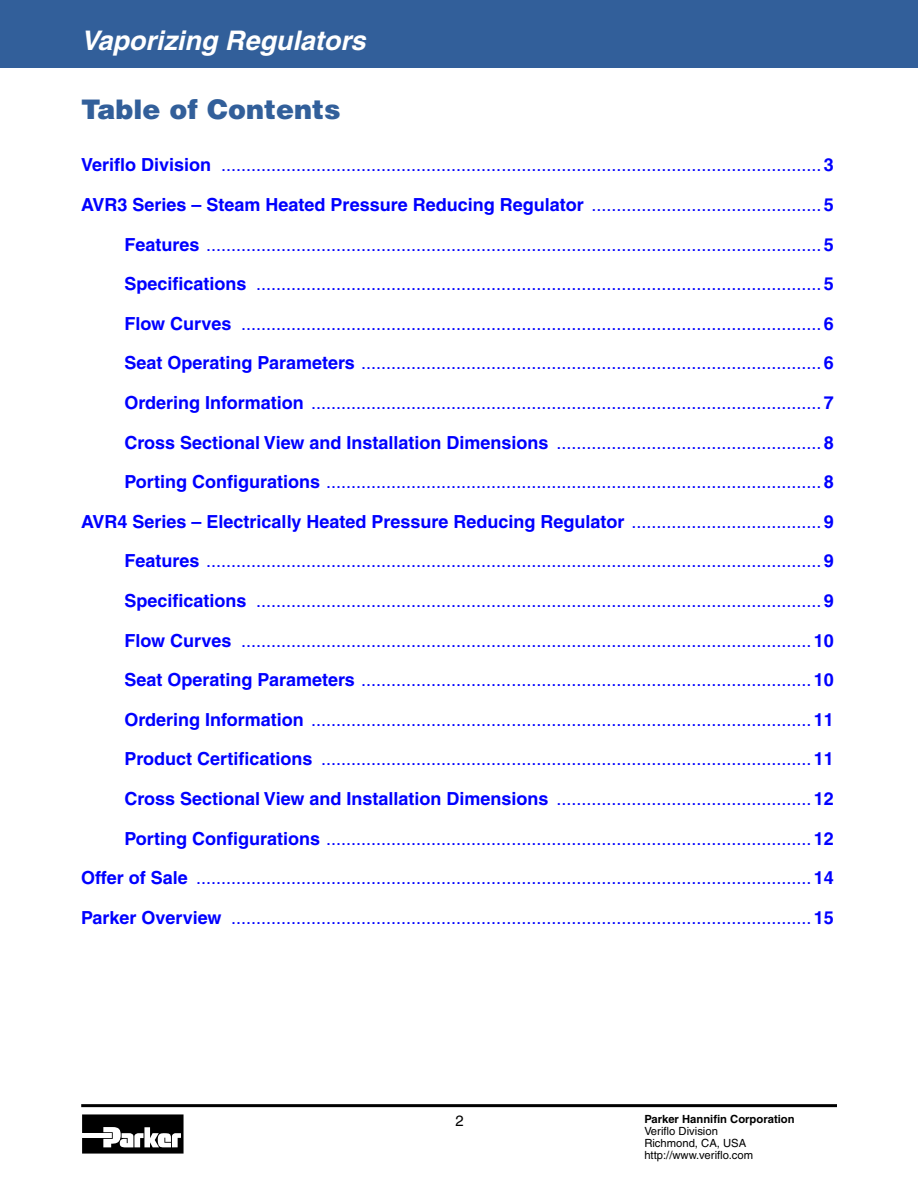
<style>
.page{position:relative;width:918px;height:1188px;background:#fff}
.page>*{position:absolute;margin:0;border:0;box-sizing:border-box;transform-origin:0 0}
.t1{font:italic 700 27px "Helvetica";color:#fff}
.t2{font:900 27px "Helvetica";color:#325f9a}
.t3{font:18px/39.6px "Helvetica";color:#00f;text-align:right}
.t4{font:15px "Helvetica";color:#000}
.t5{font:11.25px/12px "Helvetica";color:#000}
.t6{font:700 11.25px "Helvetica";color:#000}
.s1{font-weight:700}
</style>
<div class="page">
<div style="left:0;top:0;width:918px;height:68px;background:#325f9a"></div>
<hr style="left:81px;top:1104px;width:756px;height:3px;background:#000">
<svg style="left:82px;top:1114px;width:102px;height:40px"></svg>
<h1 class="t1" style="left:81px;top:24px;width:286px">Vaporizing Regulators</h1>
<h1 class="t2" style="left:81px;top:92px;width:261px">Table of Contents</h1>
<p class="t3" style="left:81px;top:145px;width:754px"><span class="s1">Veriflo Division</span> ........................................................................................................................<span class="s1">3</span></p>
<p class="t3" style="left:81px;top:185px;width:754px"><span class="s1">AVR3 Series – Steam Heated Pressure Reducing Regulator</span> ..............................................<span class="s1">5<br>Features</span> ...........................................................................................................................<span class="s1">5</span></p>
<p class="t3" style="left:125px;top:264px;width:711px;text-align:left"><span class="s1">Specifications</span> .................................................................................................................<span class="s1">5<br>Flow Curves</span> ....................................................................................................................<span class="s1">6</span></p>
<p class="t3" style="left:125px;top:343px;width:711px"><span class="s1">Seat Operating Parameters</span> ............................................................................................<span class="s1">6</span></p>
<p class="t3" style="left:81px;top:383px;width:754px"><span class="s1">Ordering Information</span> ......................................................................................................<span class="s1">7<br>Cross Sectional View and Installation Dimensions</span> .....................................................<span class="s1">8<br>Porting Configurations</span> ...................................................................................................<span class="s1">8<br>AVR4 Series – Electrically Heated Pressure Reducing Regulator</span> ......................................<span class="s1">9</span></p>
<p class="t3" style="left:125px;top:541px;width:711px;text-align:justify"><span class="s1">Features</span> ...........................................................................................................................<span class="s1">9<br>Specifications</span> .................................................................................................................<span class="s1">9<br>Flow Curves</span> ..................................................................................................................<span class="s1">10<br>Seat Operating Parameters</span> ..........................................................................................<span class="s1">10</span></p>
<p class="t3" style="left:81px;top:700px;width:755px"><span class="s1">Ordering Information</span> ....................................................................................................<span class="s1">11<br>Product Certifications</span> ..................................................................................................<span class="s1">11<br>Cross Sectional View and Installation Dimensions</span> ...................................................<span class="s1">12<br>Porting Configurations</span> .................................................................................................<span class="s1">12<br>Offer of Sale</span> ...........................................................................................................................<span class="s1">14</span></p>
<p class="t3" style="left:81px;top:898px;width:754px"><span class="s1">Parker Overview</span> ....................................................................................................................<span class="s1">15</span></p>
<p class="t4" style="left:456px;top:1113px;width:10px">2</p>
<p class="t6" style="left:644px;top:1112px;width:152px">Parker Hannifin Corporation</p>
<p class="t5" style="left:644px;top:1125px;width:110px">Veriflo Division<br>Richmond, CA, USA http://www.veriflo.com</p>
</div>
